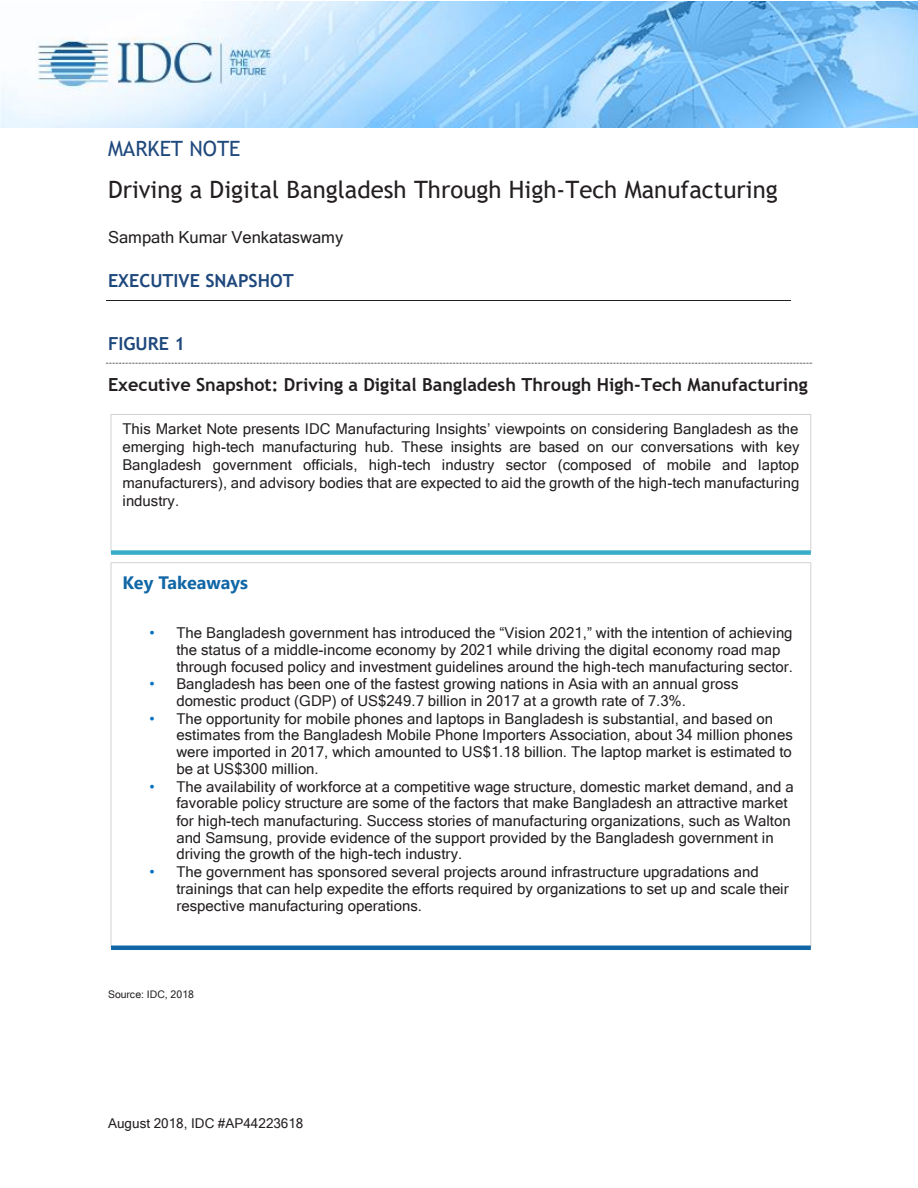
<style>
.page{position:relative;width:918px;height:1188px;background:#fff}
.page>*{position:absolute;margin:0;border:0;box-sizing:border-box;transform-origin:0 0}
.t1{font:24px "Trebuchet MS";color:#231f20}
.t2{font:21px "Trebuchet MS";color:#1f497d}
.t3{font:700 18px "Trebuchet MS";color:#231f20}
.t4{font:700 18px "Trebuchet MS";color:#1f497d}
.t5{font:700 18px "Segoe UI";color:#1167a6}
.t6{font:16.5px "Microsoft Sans Serif";color:#231f20}
.t7{font:15px/17px "Microsoft Sans Serif";color:#231f20}
.t8{font:13.5px "Microsoft Sans Serif";letter-spacing:.005em;color:#231f20}
.t9{font:10.5px "Microsoft Sans Serif";color:#231f20}
.s1{font-family:"Arial";color:#0070c0}
</style>
<div class="page">
<img style="left:0;top:1px;width:918px;height:126px">
<hr style="left:106px;top:301px;width:685px;height:1px;background:#231f20">
<svg style="left:106px;top:363px;width:706px;height:1px"></svg>
<hr style="left:111px;top:946px;width:700px;height:4px;background:#1167a6">
<div style="left:111px;top:550px;width:700px;height:5px;background:#36aec7"></div>
<p class="t2" style="left:108px;top:135px;width:134px">MARKET NOTE</p>
<p class="t1" style="left:108px;top:174px;width:671px">Driving a Digital Bangladesh Through High-Tech Manufacturing</p>
<p class="t6" style="left:108px;top:226px;width:237px">Sampath Kumar Venkataswamy</p>
<p class="t4" style="left:108px;top:270px;width:187px">EXECUTIVE SNAPSHOT</p>
<p class="t4" style="left:108px;top:333px;width:78px">FIGURE 1</p>
<p class="t3" style="left:108px;top:373px;width:701px">Executive Snapshot: Driving a Digital Bangladesh Through High-Tech Manufacturing</p>
<p class="t7" style="left:122px;top:420px;width:679px;line-height:18px;text-align:justify">This Market Note presents IDC Manufacturing Insights’ viewpoints on considering Bangladesh as the emerging high-tech manufacturing hub. These insights are based on our conversations with key Bangladesh government officials, high-tech industry sector (composed of mobile and laptop manufacturers), and advisory bodies that are expected to aid the growth of the high-tech manufacturing industry.</p>
<p class="t5" style="left:122px;top:565px;width:127px">Key Takeaways</p>
<p class="t7" style="left:176px;top:624px;width:618px;text-indent:-27px"><span class="s1">•</span> The Bangladesh government has introduced the “Vision 2021,” with the intention of achieving the status of a middle-income economy by 2021 while driving the digital economy road map through focused policy and investment guidelines around the high-tech manufacturing sector.</p>
<p class="t7" style="left:176px;top:675px;width:564px;text-indent:-27px"><span class="s1">•</span> Bangladesh has been one of the fastest growing nations in Asia with an annual gross domestic product (GDP) of US$249.7 billion in 2017 at a growth rate of 7.3%.</p>
<p class="t7" style="left:176px;top:709px;width:618px;text-indent:-27px"><span class="s1">•</span> The opportunity for mobile phones and laptops in Bangladesh is substantial, and based on estimates from the Bangladesh Mobile Phone Importers Association, about 34 million phones were imported in 2017, which amounted to US$1.18 billion. The laptop market is estimated to be at US$300 million.</p>
<p class="t7" style="left:176px;top:778px;width:619px;text-indent:-27px"><span class="s1">•</span> The availability of workforce at a competitive wage structure, domestic market demand, and a favorable policy structure are some of the factors that make Bangladesh an attractive market for high-tech manufacturing. Success stories of manufacturing organizations, such as Walton and Samsung, provide evidence of the support provided by the Bangladesh government in driving the growth of the high-tech industry.</p>
<p class="t7" style="left:176px;top:863px;width:614px;text-indent:-27px"><span class="s1">•</span> The government has sponsored several projects around infrastructure upgradations and trainings that can help expedite the efforts required by organizations to set up and scale their respective manufacturing operations.</p>
<p class="t9" style="left:108px;top:988px;width:87px">Source: IDC, 2018</p>
<p class="t8" style="left:108px;top:1114px;width:197px">August 2018, IDC #AP44223618</p>
</div>
